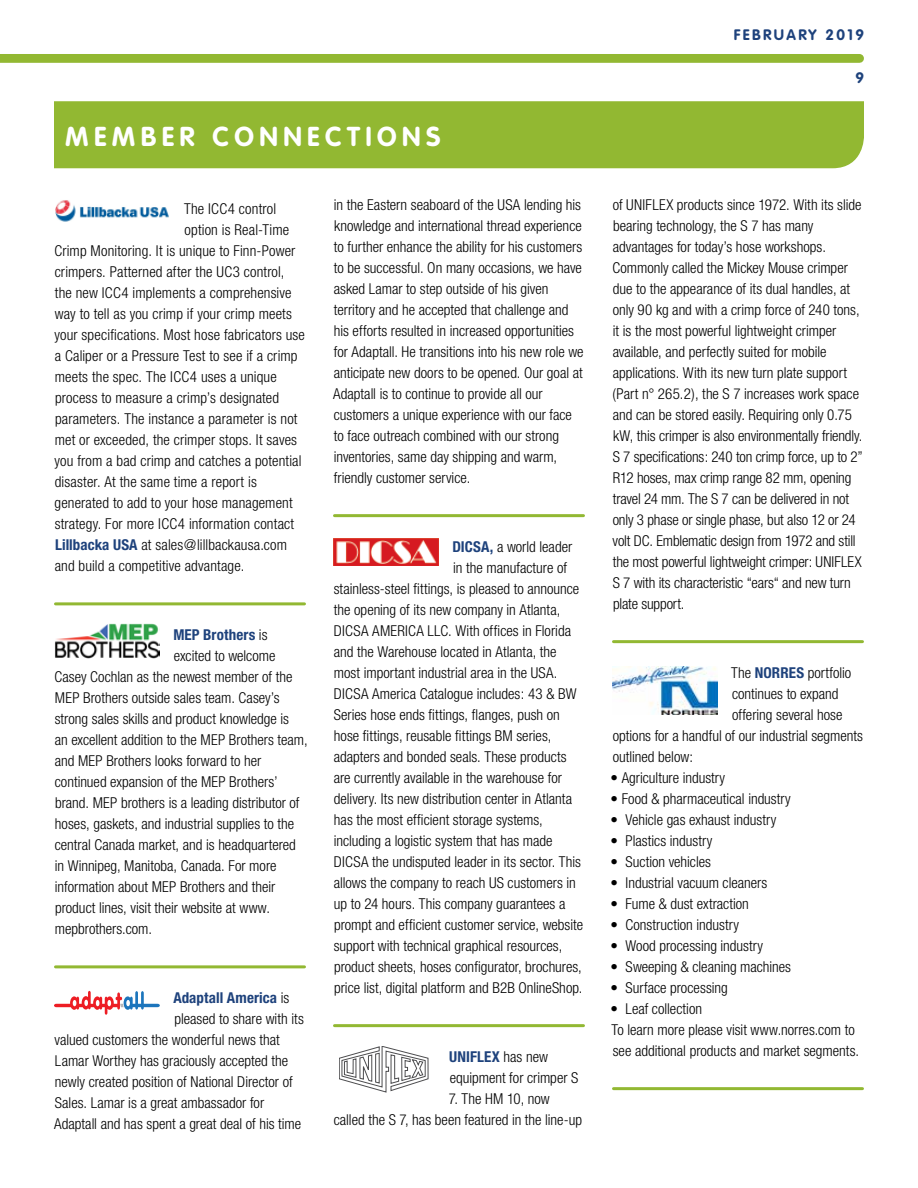
<style>
.page{position:relative;width:918px;height:1188px;background:#fff}
.page>*{position:absolute;margin:0;border:0;box-sizing:border-box;transform-origin:0 0}
.t1{font:700 27px "VAG Rounded";letter-spacing:.2em;color:#fff}
.t2{font:300 condensed 15px/21px "Helvetica Neue";color:#000}
.t3{font:700 condensed 15px "Helvetica Neue";letter-spacing:.01em;color:#1e427c}
.t4{font:700 15px "VAG Rounded";letter-spacing:.16em;color:#1e427c}
.s1{font-weight:700;color:#1e427c}
.s2{font-weight:300;color:#000}
</style>
<div class="page">
<div style="left:0;top:54px;width:860px;height:9px;background:#92b832"></div>
<img style="left:55px;top:200px;width:114px;height:22px">
<hr style="left:56px;top:602px;width:248px;height:3px;background:#92b832">
<img style="left:55px;top:623px;width:105px;height:36px">
<hr style="left:56px;top:965px;width:248px;height:3px;background:#92b832">
<svg style="left:54px;top:991px;width:106px;height:24px"></svg>
<hr style="left:334px;top:514px;width:250px;height:3px;background:#92b832">
<img style="left:333px;top:538px;width:106px;height:28px">
<hr style="left:334px;top:1024px;width:250px;height:3px;background:#92b832">
<svg style="left:339px;top:1046px;width:90px;height:46px"></svg>
<hr style="left:614px;top:640px;width:248px;height:3px;background:#92b832">
<img style="left:612px;top:667px;width:106px;height:47px">
<hr style="left:613px;top:1087px;width:249px;height:3px;background:#92b832">
<div style="left:54px;top:101px;width:810px;height:67px;background:#92b832"></div>
<h1 class="t1" style="left:65px;top:121px;width:377px">MEMBER CONNECTIONS</h1>
<p class="t2" style="left:184px;top:198px;width:94px">The ICC4 control</p>
<p class="t2" style="left:185px;top:219px;width:106px">option is Real-Time</p>
<p class="t2" style="left:54px;top:240px;width:243px">Crimp Monitoring. It is unique to Finn-Power</p>
<p class="t2" style="left:55px;top:261px;width:231px">crimpers. Patterned after the UC3 control,</p>
<p class="t2" style="left:55px;top:282px;width:238px">the new ICC4 implements a comprehensive</p>
<p class="t2" style="left:55px;top:303px;width:239px">way to tell as you crimp if your crimp meets</p>
<p class="t2" style="left:55px;top:324px;width:252px">your specifications. Most hose fabricators use</p>
<p class="t2" style="left:55px;top:345px;width:244px">a Caliper or a Pressure Test to see if a crimp</p>
<p class="t2" style="left:55px;top:366px;width:223px">meets the spec. The ICC4 uses a unique</p>
<p class="t2" style="left:55px;top:387px;width:226px">process to measure a crimp’s designated</p>
<p class="t2" style="left:55px;top:408px;width:244px">parameters. The instance a parameter is not</p>
<p class="t2" style="left:55px;top:429px;width:244px">met or exceeded, the crimper stops. It saves</p>
<p class="t2" style="left:55px;top:450px;width:248px">you from a bad crimp and catches a potential</p>
<p class="t2" style="left:55px;top:471px;width:204px">disaster. At the same time a report is</p>
<p class="t2" style="left:55px;top:492px;width:240px">generated to add to your hose management</p>
<p class="t2" style="left:55px;top:513px;width:241px">strategy. For more ICC4 information contact</p>
<p class="t2" style="left:55px;top:534px;width:234px"><span class="s1">Lillbacka USA</span> at sales@lillbackausa.com</p>
<p class="t2" style="left:55px;top:555px;width:191px">and build a competitive advantage.</p>
<p class="t3" style="left:173px;top:625px;width:96px">MEP Brothers <span class="s2">is</span></p>
<p class="t2" style="left:174px;top:645px;width:103px">excited to welcome</p>
<p class="t2" style="left:54px;top:666px;width:240px">Casey Cochlan as the newest member of the</p>
<p class="t2" style="left:55px;top:687px;width:226px">MEP Brothers outside sales team. Casey’s</p>
<p class="t2" style="left:55px;top:708px;width:236px">strong sales skills and product knowledge is</p>
<p class="t2" style="left:55px;top:729px;width:254px">an excellent addition to the MEP Brothers team,</p>
<p class="t2" style="left:55px;top:750px;width:208px">and MEP Brothers looks forward to her</p>
<p class="t2" style="left:55px;top:771px;width:224px">continued expansion of the MEP Brothers’</p>
<p class="t2" style="left:55px;top:792px;width:246px">brand. MEP brothers is a leading distributor of</p>
<p class="t2" style="left:55px;top:813px;width:241px">hoses, gaskets, and industrial supplies to the</p>
<p class="t2" style="left:55px;top:834px;width:243px">central Canada market, and is headquartered</p>
<p class="t2" style="left:55px;top:855px;width:223px">in Winnipeg, Manitoba, Canada. For more</p>
<p class="t2" style="left:55px;top:876px;width:222px">information about MEP Brothers and their</p>
<p class="t2" style="left:55px;top:897px;width:217px">product lines, visit their website at www.</p>
<p class="t2" style="left:55px;top:918px;width:99px">mepbrothers.com.</p>
<p class="t3" style="left:173px;top:988px;width:117px">Adaptall America <span class="s2">is</span></p>
<p class="t2" style="left:174px;top:1008px;width:131px">pleased to share with its</p>
<p class="t2" style="left:55px;top:1029px;width:227px">valued customers the wonderful news that</p>
<p class="t2" style="left:55px;top:1050px;width:235px">Lamar Worthey has graciously accepted the</p>
<p class="t2" style="left:55px;top:1071px;width:239px">newly created position of National Director of</p>
<p class="t2" style="left:55px;top:1092px;width:211px">Sales. Lamar is a great ambassador for</p>
<p class="t2" style="left:54px;top:1113px;width:249px">Adaptall and has spent a great deal of his time</p>
<p class="t2" style="left:333px;top:194px;width:252px">in the Eastern seaboard of the USA lending his knowledge and international thread experience to further enhance the ability for his customers to be successful. On many occasions, we have asked Lamar to step outside of his given territory and he accepted that challenge and his efforts resulted in increased opportunities for Adaptall. He transitions into his new role we anticipate new doors to be opened. Our goal at Adaptall is to continue to provide all our customers a unique experience with our face to face outreach combined with our strong inventories, same day shipping and warm, friendly customer service.</p>
<p class="t2" style="left:452px;top:536px;width:121px"><span class="s1">DICSA,</span> a world leader</p>
<p class="t2" style="left:453px;top:557px;width:115px">in the manufacture of</p>
<p class="t2" style="left:334px;top:578px;width:247px">stainless-steel fittings, is pleased to announce</p>
<p class="t2" style="left:334px;top:599px;width:228px">the opening of its new company in Atlanta,</p>
<p class="t2" style="left:334px;top:620px;width:239px">DICSA AMERICA LLC. With offices in Florida</p>
<p class="t2" style="left:334px;top:641px;width:224px">and the Warehouse located in Atlanta, the</p>
<p class="t2" style="left:334px;top:662px;width:225px">most important industrial area in the USA.</p>
<p class="t2" style="left:334px;top:683px;width:244px">DICSA America Catalogue includes: 43 &amp; BW</p>
<p class="t2" style="left:334px;top:704px;width:228px">Series hose ends fittings, flanges, push on</p>
<p class="t2" style="left:334px;top:725px;width:219px">hose fittings, reusable fittings BM series,</p>
<p class="t2" style="left:334px;top:746px;width:235px">adapters and bonded seals. These products</p>
<p class="t2" style="left:334px;top:767px;width:230px">are currently available in the warehouse for</p>
<p class="t2" style="left:334px;top:788px;width:240px">delivery. Its new distribution center in Atlanta</p>
<p class="t2" style="left:334px;top:809px;width:211px">has the most efficient storage systems,</p>
<p class="t2" style="left:334px;top:830px;width:220px">including a logistic system that has made</p>
<p class="t2" style="left:334px;top:851px;width:249px">DICSA the undisputed leader in its sector. This</p>
<p class="t2" style="left:334px;top:872px;width:244px">allows the company to reach US customers in</p>
<p class="t2" style="left:334px;top:893px;width:233px">up to 24 hours. This company guarantees a</p>
<p class="t2" style="left:334px;top:914px;width:251px">prompt and efficient customer service, website</p>
<p class="t2" style="left:334px;top:935px;width:230px">support with technical graphical resources,</p>
<p class="t2" style="left:334px;top:956px;width:249px">product sheets, hoses configurator, brochures,</p>
<p class="t2" style="left:334px;top:977px;width:250px">price list, digital platform and B2B OnlineShop.</p>
<p class="t2" style="left:449px;top:1046px;width:131px"><span class="s1">UNIFLEX</span> has new equipment for crimper S</p>
<p class="t2" style="left:334px;top:1088px;width:250px;text-indent:115px">7. The HM 10, now called the S 7, has been featured in the line-up</p>
<p class="t4" style="left:734px;top:25px;width:132px">FEBRUARY 2019</p>
<p class="t4" style="left:855px;top:69px;width:10px">9</p>
<p class="t2" style="left:612px;top:194px;width:252px">of UNIFLEX products since 1972. With its slide bearing technology, the S 7 has many advantages for today’s hose workshops.<br>Commonly called the Mickey Mouse crimper due to the appearance of its dual handles, at only 90 kg and with a crimp force of 240 tons, it is the most powerful lightweight crimper available, and perfectly suited for mobile applications. With its new turn plate support (Part n° 265.2), the S 7 increases work space and can be stored easily. Requiring only 0.75 kW, this crimper is also environmentally friendly.<br>S 7 specifications: 240 ton crimp force, up to 2” R12 hoses, max crimp range 82 mm, opening travel 24 mm. The S 7 can be delivered in not only 3 phase or single phase, but also 12 or 24 volt DC. Emblematic design from 1972 and still the most powerful lightweight crimper: UNIFLEX S 7 with its characteristic “ears“ and new turn plate support.</p>
<p class="t2" style="left:731px;top:662px;width:122px">The <span class="s1">NORRES</span> portfolio</p>
<p class="t2" style="left:732px;top:683px;width:108px">continues to expand</p>
<p class="t2" style="left:732px;top:704px;width:112px">offering several hose</p>
<p class="t2" style="left:613px;top:725px;width:252px">options for a handful of our industrial segments</p>
<p class="t2" style="left:613px;top:746px;width:82px">outlined below:</p>
<p class="t2" style="left:611px;top:767px;width:116px">• Agriculture industry</p>
<p class="t2" style="left:611px;top:788px;width:182px">• Food &amp; pharmaceutical industry</p>
<p class="t2" style="left:611px;top:809px;width:167px">• Vehicle gas exhaust industry</p>
<p class="t2" style="left:611px;top:830px;width:103px">• Plastics industry</p>
<p class="t2" style="left:611px;top:851px;width:102px">• Suction vehicles</p>
<p class="t2" style="left:611px;top:872px;width:158px">• Industrial vacuum cleaners</p>
<p class="t2" style="left:611px;top:893px;width:140px">• Fume &amp; dust extraction</p>
<p class="t2" style="left:611px;top:914px;width:130px">• Construction industry</p>
<p class="t2" style="left:611px;top:935px;width:154px">• Wood processing industry</p>
<p class="t2" style="left:611px;top:956px;width:182px">• Sweeping &amp; cleaning machines</p>
<p class="t2" style="left:611px;top:977px;width:119px">• Surface processing</p>
<p class="t2" style="left:611px;top:998px;width:250px">• Leaf collection<br>To learn more please visit www.norres.com to see additional products and market segments.</p>
</div>
